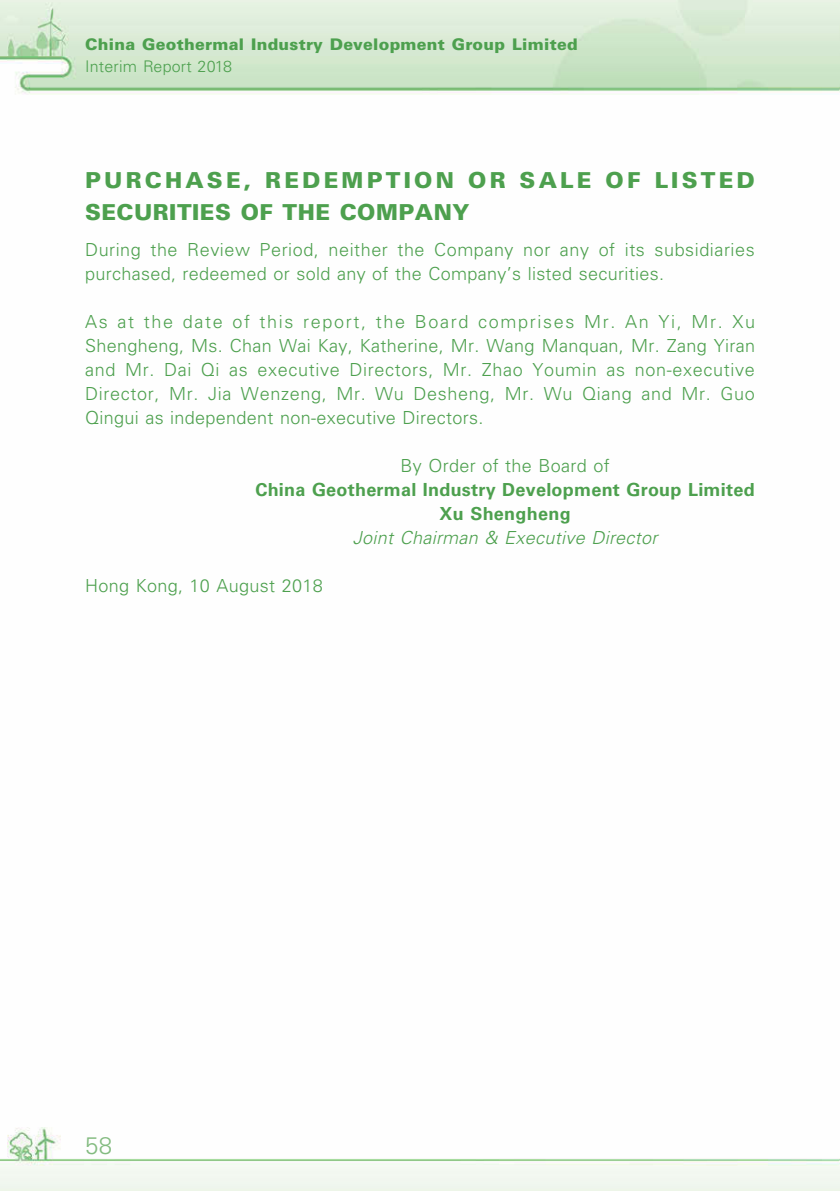
<style>
.page{position:relative;width:840px;height:1191px;background:#fff}
.page>*{position:absolute;margin:0;border:0;box-sizing:border-box;transform-origin:0 0}
.t1{font:300 24px "Univers LT Std";color:#83bb80}
.t2{font:900 22px/32px "Univers LT Std";letter-spacing:.145em;color:#4da04e}
.t3{font:300 18px/24px "Univers LT Std";letter-spacing:.015em;color:#4da04e}
.t4{font:700 18px/24px "Univers LT Std";letter-spacing:.015em;color:#4da04e;text-align:center}
.t5{font:italic 300 18px "Univers LT Std";letter-spacing:.015em;color:#4da04e}
.t6{font:900 16px "Univers LT Std";letter-spacing:.015em;color:#4da04e}
.t7{font:300 16px "Univers LT Std";letter-spacing:.015em;color:#4da04e}
</style>
<div class="page">
<img style="left:0;top:0;width:840px;height:95px">
<img style="left:0;top:1127px;width:840px;height:64px">
<p class="t6" style="left:85px;top:35px;width:494px">China Geothermal Industry Development Group Limited</p>
<p class="t7" style="left:85px;top:57px;width:148px">Interim Report 2018</p>
<p class="t2" style="left:85px;top:164px;width:671px">PURCHASE, REDEMPTION OR SALE OF LISTED<br>SECURITIES OF THE COMPANY</p>
<p class="t3" style="left:85px;top:237px;width:670px">During the Review Period, neither the Company nor any of its subsidiaries purchased, redeemed or sold any of the Company’s listed securities.</p>
<p class="t3" style="left:85px;top:309px;width:671px;text-align:justify">As at the date of this report, the Board comprises Mr. An Yi, Mr. Xu Shengheng, Ms. Chan Wai Kay, Katherine, Mr. Wang Manquan, Mr. Zang Yiran and Mr. Dai Qi as executive Directors, Mr. Zhao Youmin as non-executive Director, Mr. Jia Wenzeng, Mr. Wu Desheng, Mr. Wu Qiang and Mr. Guo Qingui as independent non-executive Directors.</p>
<p class="t3" style="left:400px;top:453px;width:211px">By Order of the Board of</p>
<p class="t4" style="left:255px;top:477px;width:500px">China Geothermal Industry Development Group Limited<br>Xu Shengheng</p>
<p class="t5" style="left:352px;top:526px;width:306px">Joint Chairman &amp; Executive Director</p>
<p class="t3" style="left:85px;top:573px;width:239px">Hong Kong, 10 August 2018</p>
<h1 class="t1" style="left:85px;top:1131px;width:29px">58</h1>
</div>
